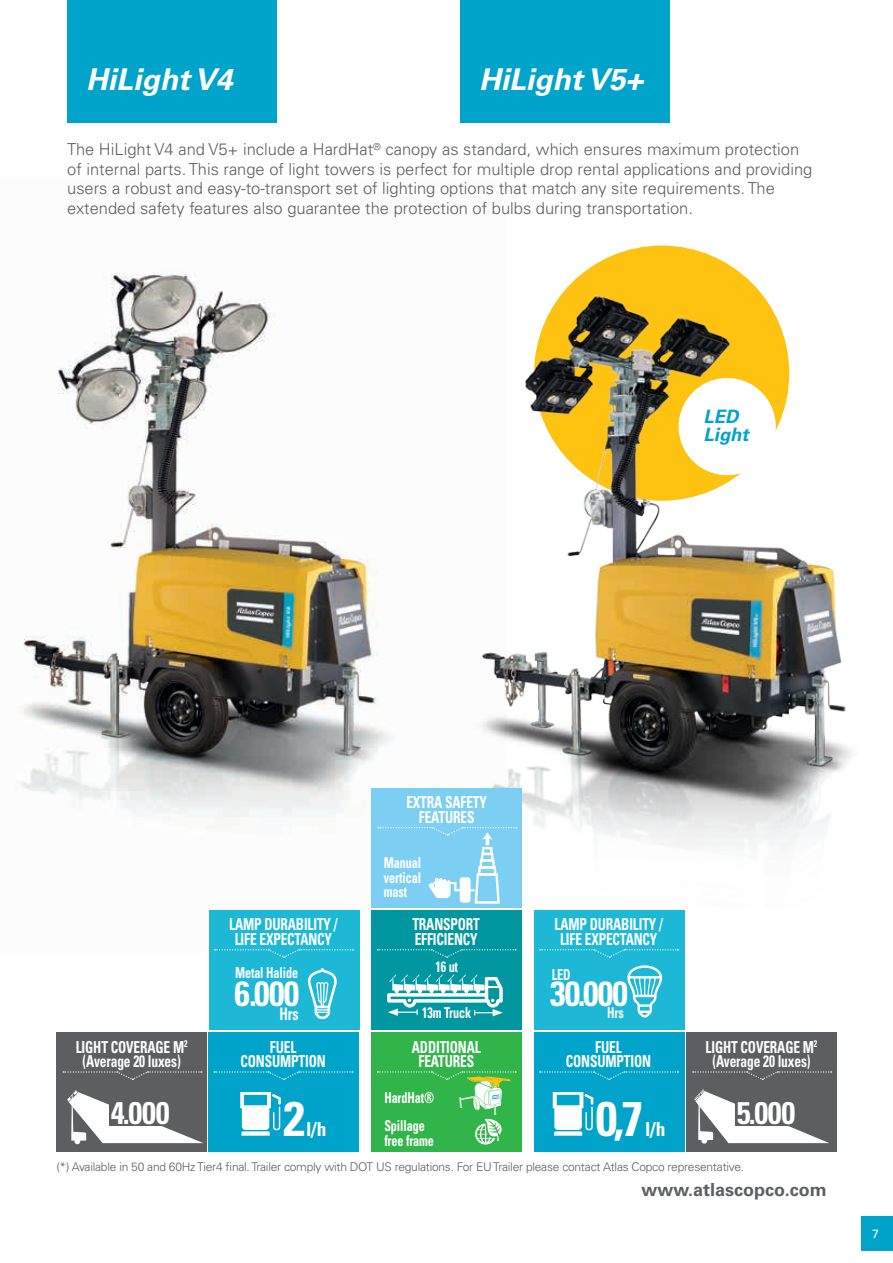
<style>
.page{position:relative;width:893px;height:1263px;background:#fff}
.page>*{position:absolute;margin:0;border:0;box-sizing:border-box;transform-origin:0 0}
.t1{font:700 condensed 48.6px "Univers LT Std";color:#fff}
.t2{font:700 condensed 34.95px "Univers LT Std";letter-spacing:-.02em;color:#fff}
.t3{font:700 condensed 31.2px "Univers LT Std";letter-spacing:-.01em;color:#fff}
.t4{font:italic 700 30px "Univers LT Std";color:#fff}
.t5{font:700 condensed 19.5px "Univers LT Std";color:#fff}
.t6{font:italic 700 18.45px/18.5px "Univers LT Std";color:#00a4ca}
.t7{font:700 18px "Univers LT Std";color:#5c5e60}
.t8{font:300 16.5px/19.5px "Univers LT Std";color:#5c5e60}
.t9{font:700 condensed 16.5px/14.9px "Univers LT Std";letter-spacing:-.01em;color:#fff;text-align:center;scale:.81 1}
.t10{font:700 condensed 15px/14.9px "Univers LT Std";letter-spacing:-.01em;color:#fff;text-align:justify;scale:.81 1}
.t11{font:300 12px "Univers LT Std";letter-spacing:-.02em;color:#5c5e60}
.t12{font:12px "Univers LT Std";color:#fff}
</style>
<div class="page">
<img style="left:20px;top:273px;width:372px;height:680px">
<img style="left:392px;top:245px;width:461px;height:711px">
<div style="left:679px;top:378px;width:97px;height:97px;background:#fff;border-radius:50%"></div>
<div style="left:861px;top:1217px;width:32px;height:34px;background:#00a4ca"></div>
<div style="left:67px;top:0;width:210px;height:122px;background:#00a4ca"></div>
<div style="left:460px;top:0;width:210px;height:122px;background:#00a4ca"></div>
<div style="left:371px;top:910px;width:150px;height:120px;background:#0097a0"></div>
<svg style="left:377px;top:949px;width:139px;height:9px"></svg>
<div style="left:534px;top:1032px;width:150px;height:120px;background:#00a4ca"></div>
<svg style="left:553px;top:1092px;width:40px;height:44px"></svg>
<svg style="left:540px;top:1071px;width:138px;height:9px"></svg>
<div style="left:209px;top:1032px;width:150px;height:120px;background:#00a4ca"></div>
<svg style="left:240px;top:1092px;width:41px;height:44px"></svg>
<svg style="left:214px;top:1071px;width:139px;height:9px"></svg>
<div style="left:57px;top:1032px;width:150px;height:120px;background:#5c5e60"></div>
<svg style="left:63px;top:1071px;width:139px;height:9px"></svg>
<div style="left:686px;top:1032px;width:150px;height:120px;background:#5c5e60"></div>
<svg style="left:693px;top:1071px;width:139px;height:9px"></svg>
<svg style="left:694px;top:1089px;width:135px;height:54px"></svg>
<svg style="left:387px;top:974px;width:116px;height:42px"></svg>
<div style="left:534px;top:910px;width:150px;height:120px;background:#1cb8d6"></div>
<svg style="left:540px;top:949px;width:139px;height:9px"></svg>
<svg style="left:627px;top:965px;width:35px;height:52px"></svg>
<div style="left:209px;top:910px;width:150px;height:120px;background:#1cb8d6"></div>
<svg style="left:215px;top:949px;width:138px;height:9px"></svg>
<svg style="left:308px;top:968px;width:29px;height:51px"></svg>
<div style="left:371px;top:788px;width:150px;height:120px;background:#7ccff2"></div>
<div style="left:482px;top:847px;width:11px;height:8px;border:2px solid #fff"></div>
<svg style="left:378px;top:827px;width:139px;height:18px"></svg>
<div style="left:481px;top:853px;width:13px;height:9px;border:2px solid #fff"></div>
<div style="left:479px;top:859px;width:16px;height:10px;border:2px solid #fff"></div>
<div style="left:478px;top:866px;width:18px;height:10px;border:2px solid #fff"></div>
<svg style="left:429px;top:872px;width:71px;height:32px"></svg>
<div style="left:371px;top:1032px;width:150px;height:120px;background:#31b44a"></div>
<svg style="left:377px;top:1071px;width:139px;height:73px"></svg>
<svg style="left:67px;top:1089px;width:136px;height:55px"></svg>
<h3 class="t4" style="left:86px;top:62px;width:148px">HiLight V4</h3>
<h3 class="t4" style="left:479px;top:62px;width:165px">HiLight V5+</h3>
<p class="t8" style="left:67px;top:140px;width:747px">The HiLight V4 and V5+ include a HardHat<sup>®</sup> canopy as standard, which ensures maximum protection of internal parts. This range of light towers is perfect for multiple drop rental applications and providing users a robust and easy-to-transport set of lighting options that match any site requirements. The extended safety features also guarantee the protection of bulbs during transportation.</p>
<p class="t6" style="left:704px;top:407px;width:47px">LED<br>Light</p>
<p class="t9" style="left:76px;top:1039px;width:139px">LIGHT COVERAGE M<sup>2 </sup>(Average 20 luxes)</p>
<h3 class="t3" style="left:111px;top:1094px;width:60px">4.000</h3>
<p class="t9" style="left:229px;top:917px;width:135px">LAMP DURABILITY /<br>LIFE EXPECTANCY</p>
<p class="t10" style="left:235px;top:965px;width:79px">Metal Halide</p>
<h2 class="t2" style="left:235px;top:972px;width:66px">6.000<sub>Hrs</sub></h2>
<p class="t9" style="left:241px;top:1039px;width:107px">FUEL<br>CONSUMPTION</p>
<h1 class="t1" style="left:283px;top:1088px;width:23px">2</h1>
<p class="t5" style="left:306px;top:1117px;width:22px">l/h</p>
<p class="t9" style="left:406px;top:795px;width:101px">EXTRA SAFETY<br>FEATURES</p>
<p class="t10" style="left:384px;top:855px;width:48px">Manual vertical mast</p>
<p class="t9" style="left:412px;top:917px;width:85px;text-align:left">TRANSPORT<br>EFFICIENCY</p>
<p class="t10" style="left:435px;top:959px;width:29px">16 ut</p>
<p class="t10" style="left:422px;top:1005px;width:62px">13m Truck</p>
<p class="t9" style="left:412px;top:1039px;width:87px">ADDITIONAL<br>FEATURES</p>
<p class="t10" style="left:384px;top:1083px;width:63px;line-height:28.2px">HardHat®<br>Spillage</p>
<p class="t10" style="left:384px;top:1133px;width:63px">free frame</p>
<p class="t9" style="left:555px;top:917px;width:135px">LAMP DURABILITY /<br>LIFE EXPECTANCY</p>
<p class="t10" style="left:552px;top:967px;width:25px">LED</p>
<h2 class="t2" style="left:550px;top:972px;width:79px">30.000</h2>
<p class="t10" style="left:607px;top:1005px;width:22px">Hrs</p>
<p class="t9" style="left:566px;top:1039px;width:107px">FUEL<br>CONSUMPTION</p>
<h1 class="t1" style="left:596px;top:1088px;width:49px">0,7</h1>
<p class="t5" style="left:645px;top:1117px;width:22px">l/h</p>
<p class="t9" style="left:706px;top:1039px;width:139px">LIGHT COVERAGE M<sup>2 </sup>(Average 20 luxes)</p>
<h3 class="t3" style="left:737px;top:1094px;width:60px">5.000</h3>
<p class="t11" style="left:57px;top:1159px;width:689px">(*) Available in 50 and 60Hz Tier4 final. Trailer comply with DOT US regulations. For EU Trailer please contact Atlas Copco representative.</p>
<p class="t7" style="left:641px;top:1179px;width:187px">www.atlascopco.com</p>
<p class="t12" style="left:872px;top:1227px;width:8px">7</p>
</div>
